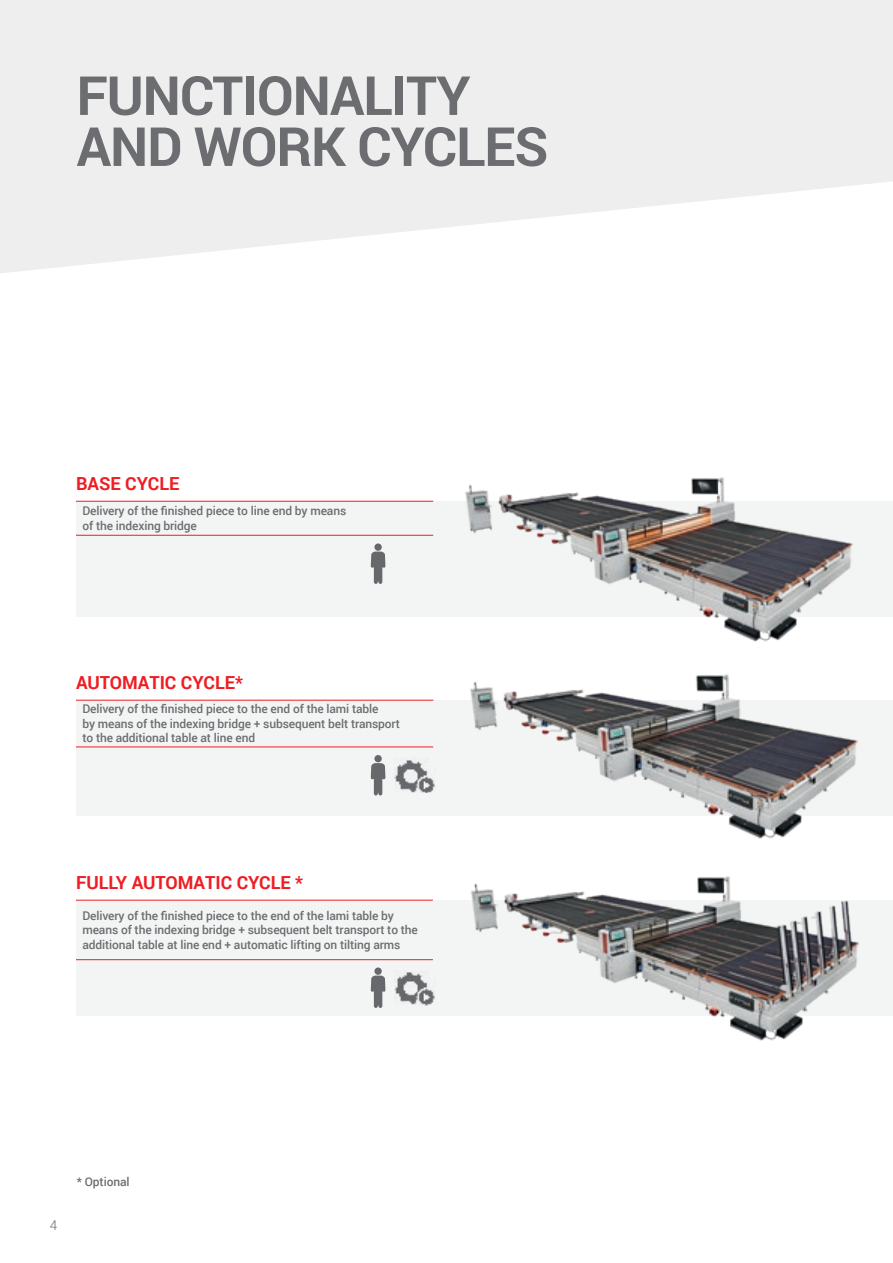
<style>
.page{position:relative;width:893px;height:1263px;background:#fff}
.page>*{position:absolute;margin:0;border:0;box-sizing:border-box;transform-origin:0 0}
.t1{font:700 54px/51px "Roboto";letter-spacing:-.02em;color:#6c6d70}
.t2{font:700 18px "Roboto";color:#ee1d23}
.t3{font:300 13.5px "Roboto";color:#6c6d70}
.t4{font:500 12px/14.4px "Roboto";letter-spacing:-.01em;color:#6c6d70}
</style>
<div class="page">
<div style="left:76px;top:700px;width:817px;height:115px;background:#f3f4f4"></div>
<div style="left:76px;top:900px;width:817px;height:115px;background:#f3f4f4"></div>
<div style="left:76px;top:501px;width:817px;height:115px;background:#f3f4f4"></div>
<svg style="left:0;top:0;width:893px;height:273px;fill:#eeeeef"></svg>
<img style="left:462px;top:477px;width:409px;height:165px">
<img style="left:462px;top:674px;width:409px;height:165px">
<img style="left:462px;top:876px;width:409px;height:165px">
<div style="left:374px;top:543px;width:8px;height:8px;background:#6c6d70;border-radius:50%"></div>
<svg style="left:371px;top:551px;width:14px;height:33px"></svg>
<div style="left:374px;top:755px;width:8px;height:7px;background:#6c6d70;border-radius:50%"></div>
<svg style="left:371px;top:763px;width:14px;height:32px"></svg>
<div style="left:374px;top:967px;width:8px;height:8px;background:#6c6d70;border-radius:50%"></div>
<svg style="left:371px;top:975px;width:14px;height:33px"></svg>
<img style="left:394px;top:759px;width:41px;height:34px">
<img style="left:394px;top:971px;width:41px;height:34px">
<hr style="left:76px;top:501px;width:357px;height:1px;background:#ee1d23">
<hr style="left:76px;top:535px;width:357px;height:1px;background:#ee1d23">
<hr style="left:76px;top:700px;width:357px;height:1px;background:#ee1d23">
<hr style="left:76px;top:746px;width:357px;height:1px;background:#ee1d23">
<hr style="left:76px;top:900px;width:357px;height:1px;background:#ee1d23">
<hr style="left:76px;top:959px;width:357px;height:1px;background:#ee1d23">
<p class="t1" style="left:77px;top:68px;width:473px">FUNCTIONALITY<br>AND WORK CYCLES</p>
<p class="t2" style="left:76px;top:471px;width:105px">BASE CYCLE</p>
<p class="t4" style="left:82px;top:503px;width:265px">Delivery of the finished piece to line end by means of the indexing bridge</p>
<p class="t2" style="left:76px;top:670px;width:169px">AUTOMATIC CYCLE*</p>
<p class="t4" style="left:82px;top:701px;width:319px">Delivery of the finished piece to the end of the lami table<br>by means of the indexing bridge + subsequent belt transport to the additional table at line end</p>
<p class="t2" style="left:76px;top:870px;width:229px">FULLY AUTOMATIC CYCLE *</p>
<p class="t4" style="left:82px;top:908px;width:337px">Delivery of the finished piece to the end of the lami table by means of the indexing bridge + subsequent belt transport to the additional table at line end + automatic lifting on tilting arms</p>
<p class="t3" style="left:50px;top:1215px;width:9px">4</p>
<p class="t4" style="left:77px;top:1174px;width:54px">* Optional</p>
</div>
